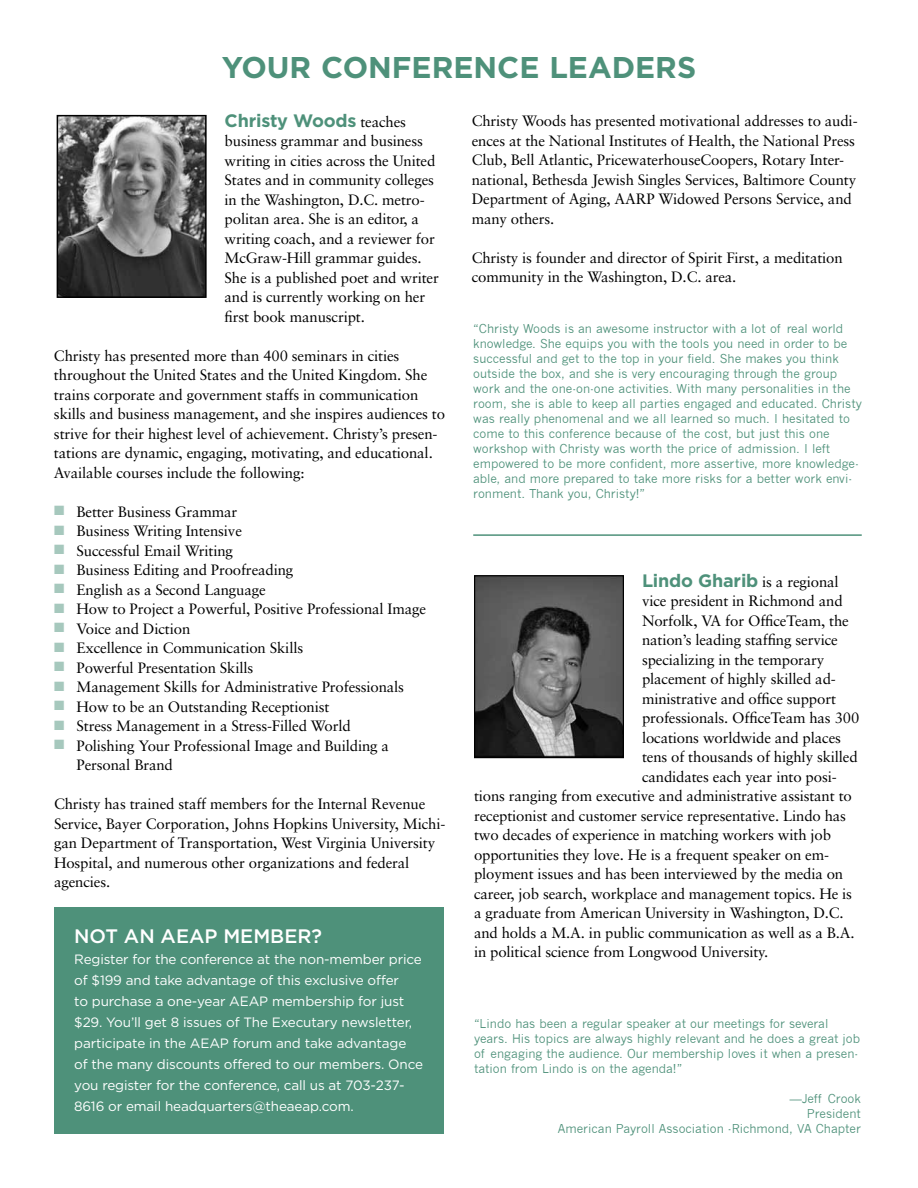
<style>
.page{position:relative;width:918px;height:1188px;background:#fff}
.page>*{position:absolute;margin:0;border:0;box-sizing:border-box;transform-origin:0 0}
.t1{font:700 30px "Gotham";color:#4e917a}
.t2{font:500 19.5px "Gotham";color:#fff}
.t3{font:700 18px "Gotham";letter-spacing:-.01em;color:#4e917a}
.t4{font:15px/19.5px "Sabon";letter-spacing:-.01em;color:#000}
.t5{font:13.5px/21px "Gotham";letter-spacing:-.01em;color:#fff}
.t6{font:12px/15px "News Gothic";color:#4e917a}
.s1{font-family:"Sabon";font-weight:400;font-size:15px;color:#000}
.s2{color:#a6c8bd}
</style>
<div class="page">
<img style="left:60px;top:118px;width:144px;height:177px">
<div style="left:57px;top:115px;width:150px;height:183px;border:2px solid #000"></div>
<div style="left:54px;top:907px;width:389px;height:227px;background:#4e917a"></div>
<img style="left:476px;top:577px;width:146px;height:179px">
<div style="left:474px;top:575px;width:150px;height:183px;border:1px solid #000"></div>
<hr style="left:473px;top:534px;width:389px;height:2px;background:#4e917a">
<h1 class="t1" style="left:222px;top:47px;width:453px">YOUR CON FERENCE LEADERS</h1>
<p class="t3" style="left:225px;top:109px;width:183px">CHRISTY WOODS <span class="s1">teaches</span></p>
<p class="t4" style="left:225px;top:131px;width:216px">business grammar and business writing in cities across the United<br>States and in community colleges in the Washington, D.C. metro&shy;politan area. She is an editor, a writing coach, and a reviewer for<br>McGraw-Hill grammar guides.<br>She is a published poet and writer and is currently working on her first book manuscript.</p>
<p class="t4" style="left:54px;top:346px;width:393px">Christy has presented more than 400 seminars in cities throughout the United States and the United Kingdom. She trains corporate and government staffs in communication skills and business management, and she inspires audiences to strive for their highest level of achievement. Christy’s presen&shy;tations are dynamic, engaging, motivating, and educational.<br>Available courses include the following:</p>
<p class="t4" style="left:54px;top:502px;width:185px"><span class="s2">■</span> Better Business Grammar</p>
<p class="t4" style="left:54px;top:521px;width:190px"><span class="s2">■</span> Business Writing Intensive</p>
<p class="t4" style="left:54px;top:541px;width:181px"><span class="s2">■</span> Successful Email Writing</p>
<p class="t4" style="left:54px;top:560px;width:241px"><span class="s2">■</span> Business Editing and Proofreading</p>
<p class="t4" style="left:54px;top:580px;width:213px"><span class="s2">■</span> English as a Second Language</p>
<p class="t4" style="left:54px;top:599px;width:374px"><span class="s2">■</span> How to Project a Powerful, Positive Professional Image</p>
<p class="t4" style="left:54px;top:619px;width:138px"><span class="s2">■</span> Voice and Diction</p>
<p class="t4" style="left:54px;top:638px;width:251px"><span class="s2">■</span> Excellence in Communication Skills</p>
<p class="t4" style="left:54px;top:658px;width:201px"><span class="s2">■</span> Powerful Presentation Skills</p>
<p class="t4" style="left:54px;top:677px;width:352px"><span class="s2">■</span> Management Skills for Administrative Professionals</p>
<p class="t4" style="left:54px;top:697px;width:277px"><span class="s2">■</span> How to be an Outstanding Receptionist</p>
<p class="t4" style="left:54px;top:716px;width:298px"><span class="s2">■</span> Stress Management in a Stress-Filled World</p>
<p class="t4" style="left:76px;top:736px;width:314px;text-indent:-22px"><span class="s2">■</span> Polishing Your Professional Image and Building a<br>Personal Brand</p>
<p class="t4" style="left:54px;top:794px;width:393px">Christy has trained staff members for the Internal Revenue Service, Bayer Corporation, Johns Hopkins University, Michi&shy;gan Department of Transportation, West Virginia University Hospital, and numerous other organizations and federal agencies.</p>
<h2 class="t2" style="left:74px;top:923px;width:249px">NOT AN AEAP MEM BER?</h2>
<p class="t5" style="left:74px;top:948px;width:350px">Register for the conference at the non-member price of $199 and take advantage of this exclusive offer<br>to purchase a one-year AEAP membership for just $29. You’ll get 8 issues of The Executary newsletter, participate in the AEAP forum and take advantage of the many discounts offered to our members. Once you register for the conference, call us at 703-237- 8616 or email headquarters@theaeap.com.</p>
<p class="t4" style="left:472px;top:111px;width:387px">Christy Woods has presented motivational addresses to audi&shy;ences at the National Institutes of Health, the National Press Club, Bell Atlantic, PricewaterhouseCoopers, Rotary Inter&shy;national, Bethesda Jewish Singles Services, Baltimore County Department of Aging, AARP Widowed Persons Service, and many others.</p>
<p class="t4" style="left:472px;top:248px;width:373px">Christy is founder and director of Spirit First, a meditation community in the Washington, D.C. area.</p>
<p class="t6" style="left:473px;top:321px;width:390px">“Christy Woods is an awesome instructor with a lot of real world knowledge. She equips you with the tools you need in order to be successful and get to the top in your field. She makes you think outside the box, and she is very encouraging through the group work and the one-on-one activities. With many personalities in the room, she is able to keep all parties engaged and educated. Christy was really phenomenal and we all learned so much. I hesitated to come to this conference because of the cost, but just this one workshop with Christy was worth the price of admission. I left empowered to be more confident, more assertive, more knowledge&shy;able, and more prepared to take more risks for a better work envi&shy;ronment. Thank you, Christy!”</p>
<p class="t3" style="left:642px;top:568px;width:198px">LINDO GHARIB <span class="s1">is a regional</span></p>
<p class="t4" style="left:642px;top:591px;width:202px">vice president in Richmond and</p>
<p class="t4" style="left:642px;top:610px;width:208px">Norfolk, VA for OfficeTeam, the</p>
<p class="t4" style="left:642px;top:630px;width:197px">nation’s leading staffing service</p>
<p class="t4" style="left:642px;top:649px;width:184px">specializing in the temporary</p>
<p class="t4" style="left:642px;top:669px;width:195px">placement of highly skilled ad-</p>
<p class="t4" style="left:642px;top:688px;width:196px">ministrative and office support</p>
<p class="t4" style="left:642px;top:708px;width:219px">professionals. OfficeTeam has 300</p>
<p class="t4" style="left:642px;top:727px;width:201px">locations worldwide and places</p>
<p class="t4" style="left:642px;top:747px;width:217px">tens of thousands of highly skilled</p>
<p class="t4" style="left:642px;top:766px;width:196px">candidates each year into posi-</p>
<p class="t4" style="left:474px;top:786px;width:379px">tions ranging from executive and administrative assistant to</p>
<p class="t4" style="left:474px;top:805px;width:374px">receptionist and customer service representative. Lindo has</p>
<p class="t4" style="left:474px;top:825px;width:359px">two decades of experience in matching workers with job</p>
<p class="t4" style="left:474px;top:844px;width:357px">opportunities they love. He is a frequent speaker on em-</p>
<p class="t4" style="left:474px;top:864px;width:371px">ployment issues and has been interviewed by the media on</p>
<p class="t4" style="left:474px;top:883px;width:380px">career, job search, workplace and management topics. He is</p>
<p class="t4" style="left:474px;top:903px;width:371px">a graduate from American University in Washington, D.C.</p>
<p class="t4" style="left:474px;top:922px;width:382px">and holds a M.A. in public communication as well as a B.A.</p>
<p class="t4" style="left:474px;top:942px;width:296px">in political science from Longwood University.</p>
<p class="t6" style="left:474px;top:1017px;width:388px">“Lindo has been a regular speaker at our meetings for several years. His topics are always highly relevant and he does a great job of engaging the audience. Our membership loves it when a presen&shy;tation from Lindo is on the agenda!”</p>
<p class="t6" style="left:558px;top:1092px;width:305px;text-align:right">—Jeff Crook<br>President<br>American Payroll Association -Richmond, VA Chapter</p>
</div>
